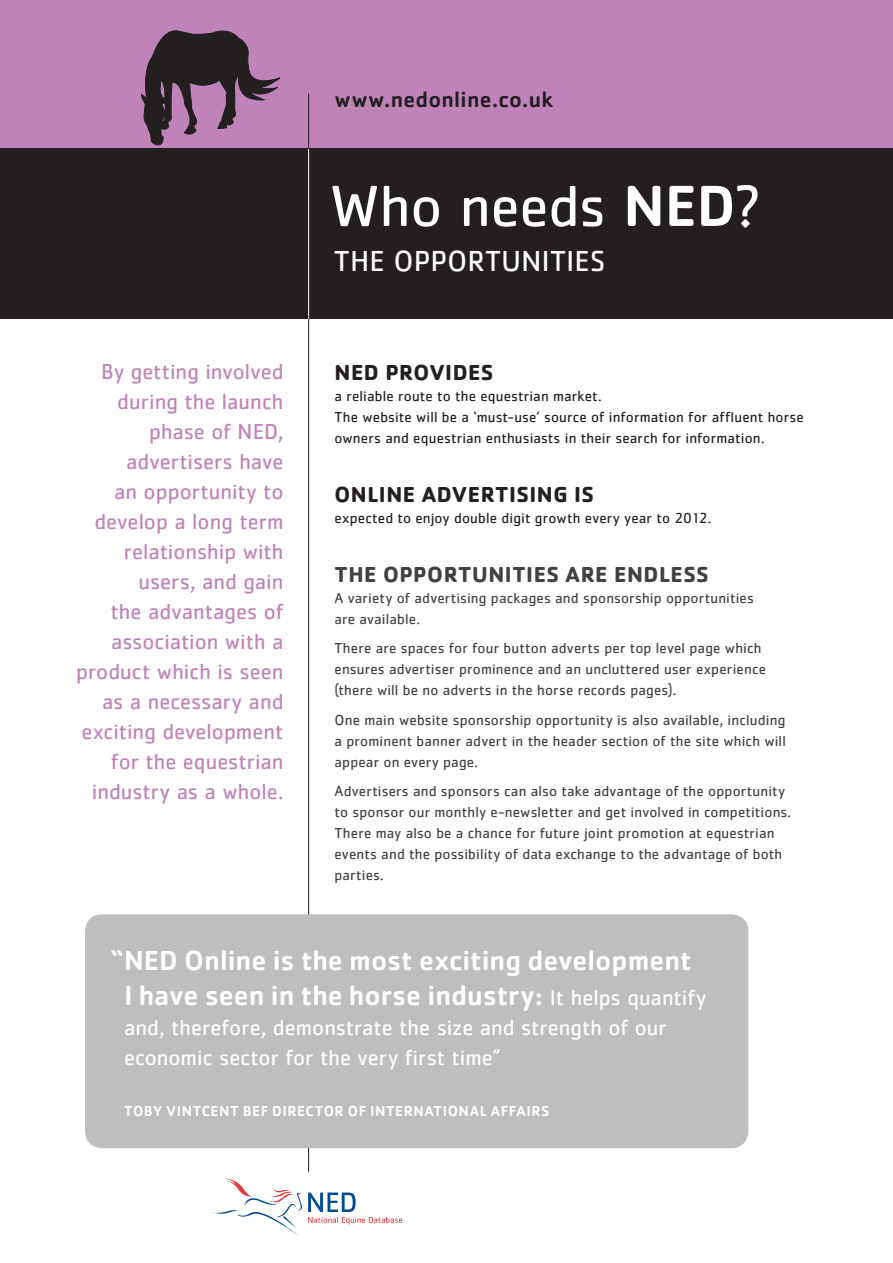
<style>
.page{position:relative;width:893px;height:1263px;background:#fff}
.page>*{position:absolute;margin:0;border:0;box-sizing:border-box;transform-origin:0 0}
.t1{font:60px "Cachet";color:#fff}
.t2{font:30px "Cachet";letter-spacing:.01em;color:#fff}
.t3{font:500 28.5px/34.5px "Cachet";color:#fff;text-align:center}
.t4{font:22.5px/30px "Cachet";color:#bf83b9;text-align:right}
.t5{font:22.5px/30px "Cachet";color:#fff}
.t6{font:700 22.5px "Cachet";letter-spacing:.02em;color:#231f20}
.t7{font:700 22.5px "Cachet";letter-spacing:.025em;color:#414142}
.t8{font:500 22.5px "Cachet";letter-spacing:.015em;color:#231f20}
.t9{font:15px/21px "Cachet";letter-spacing:.01em;color:#414142}
.t10{font:15px/21px "Cachet";letter-spacing:.01em;color:#231f20}
.t11{font:500 15px "Cachet";letter-spacing:.03em;color:#fff}
.s1{font-weight:500}
.s2{font-weight:400;font-size:22.5px}
</style>
<div class="page">
<div style="left:0;top:0;width:893px;height:225px;background:#bf83b9"></div>
<div style="left:0;top:149px;width:893px;height:170px;background:#231f20"></div>
<svg style="left:212px;top:1178px;width:190px;height:57px"></svg>
<hr style="left:308px;top:94px;width:1px;height:1078px;background:#231f20">
<hr style="left:308px;top:149px;width:1px;height:170px;background:#fff">
<div style="left:85px;top:914px;width:663px;height:234px;background:#bcbec0;border-radius:17px"></div>
<svg style="left:141px;top:30px;width:139px;height:115px"></svg>
<h3 class="t8" style="left:334px;top:85px;width:220px">www.nedonline.co.uk</h3>
<p class="t4" style="left:76px;top:356px;width:209px">By getting involved during the launch phase of NED, advertisers have<br>an opportunity to develop a long term relationship with users, and gain<br>the advantages of association with a product which is seen as a necessary and exciting development for the equestrian industry as a whole.</p>
<h1 class="t1" style="left:330px;top:171px;width:434px">Who needs <span class="s1">NED</span>?</h1>
<h2 class="t2" style="left:334px;top:243px;width:273px">the opportun ities</h2>
<h3 class="t6" style="left:334px;top:357px;width:15px">NED</h3>
<h3 class="t6" style="left:385px;top:357px;width:110px">PROVIDES</h3>
<p class="t10" style="left:334px;top:385px;width:471px">a reliable route to the equestrian market.<br>The website will be a ‘must-use’ source of information for affluent horse owners and equestrian enthusiasts in their search for information.</p>
<h3 class="t6" style="left:334px;top:479px;width:261px">ONLINE ADVERTISING IS</h3>
<p class="t10" style="left:334px;top:507px;width:378px">expected to enjoy double digit growth every year to 2012.</p>
<h3 class="t7" style="left:334px;top:559px;width:376px">THE OPPORTUNITIES ARE ENDLESS</h3>
<p class="t9" style="left:334px;top:587px;width:421px">A variety of advertising packages and sponsorship opportunities are available.</p>
<p class="t9" style="left:334px;top:637px;width:433px">There are spaces for four button adverts per top level page which ensures advertiser prominence and an uncluttered user experience (there will be no adverts in the horse records pages).</p>
<p class="t9" style="left:334px;top:709px;width:453px;text-align:justify">One main website sponsorship opportunity is also available, including a prominent banner advert in the header section of the site which will appear on every page.</p>
<p class="t9" style="left:334px;top:780px;width:458px">Advertisers and sponsors can also take advantage of the opportunity to sponsor our monthly e-newsletter and get involved in competitions.<br>There may also be a chance for future joint promotion at equestrian events and the possibility of data exchange to the advantage of both parties.</p>
<h3 class="t3" style="left:111px;top:943px;width:597px">“NED Online is the most exciting development<br>I have seen in the horse industry: <span class="s2">It helps quantify</span></h3>
<h3 class="t5" style="left:124px;top:1012px;width:544px">and, therefore, demonstrate the size and strength of our economic sector for the very first time”</h3>
<p class="t11" style="left:124px;top:1101px;width:97px">Toby Vintcent</p>
<p class="t11" style="left:243px;top:1101px;width:143px">BEF Director of Inte</p>
<p class="t11" style="left:404px;top:1101px;width:40px">rnation</p>
<p class="t11" style="left:470px;top:1101px;width:81px">al Affairs</p>
</div>
